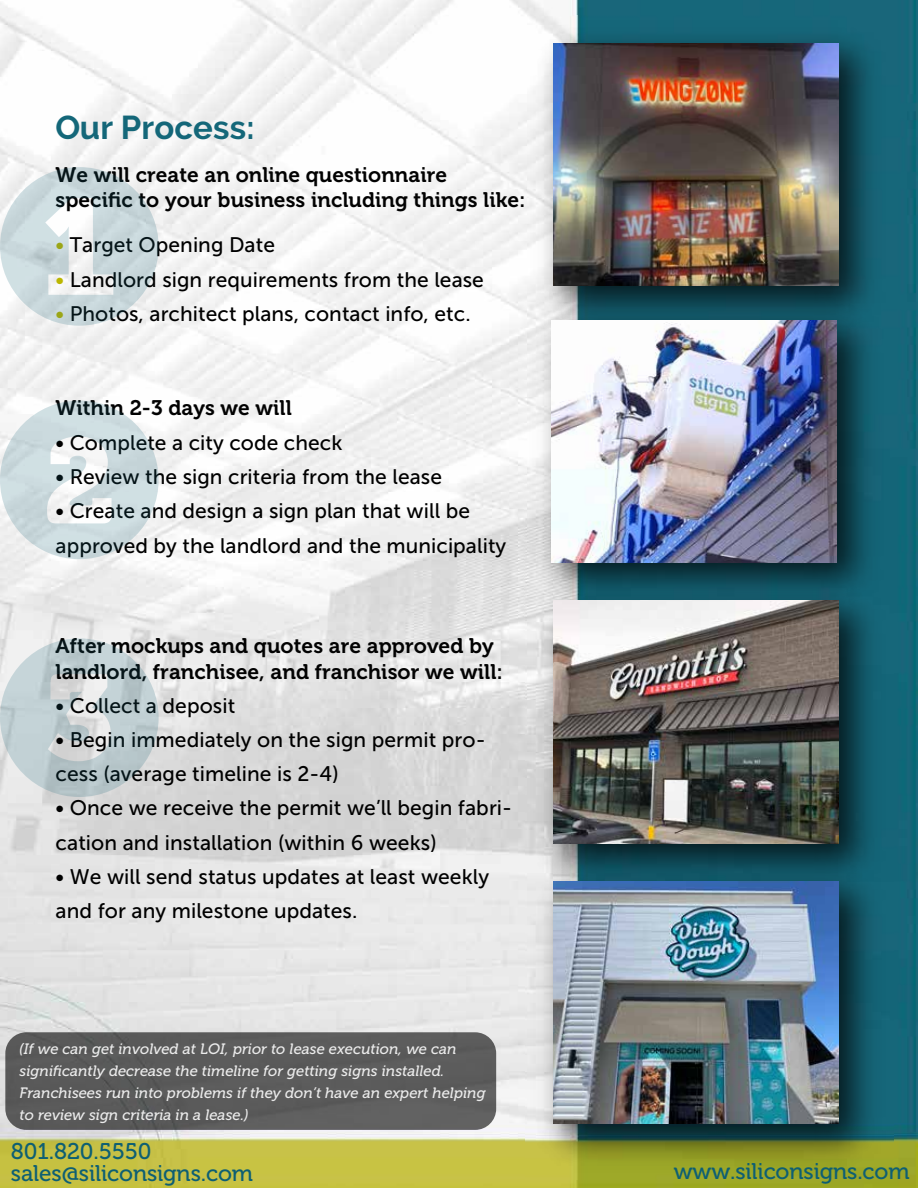
<style>
.page{position:relative;width:918px;height:1188px;background:#fff}
.page>*{position:absolute;margin:0;border:0;box-sizing:border-box;transform-origin:0 0}
.t1{font:700 33px "Raleway";letter-spacing:.005em;color:#146779}
.t2{font:22.65px/21.1px "Museo 500";letter-spacing:-.005em;color:#0e5f73}
.t3{font:21px/34.2px "Museo Sans 500";letter-spacing:.005em;color:#000}
.t4{font:21px/25.2px "Museo 700";letter-spacing:.005em;color:#020202}
.t5{font:italic 15px/22.2px "Museo 500";letter-spacing:.005em;color:#ebebeb}
.s1{color:#bbb600}
</style>
<div class="page">
<img style="left:0;top:0;width:918px;height:1188px">
<img style="left:526px;top:15px;width:367px;height:326px">
<img style="left:553px;top:43px;width:285px;height:242px">
<img style="left:524px;top:293px;width:368px;height:324px">
<img style="left:552px;top:320px;width:285px;height:242px">
<img style="left:526px;top:573px;width:367px;height:281px">
<img style="left:553px;top:601px;width:285px;height:242px">
<svg style="left:0;top:401px;width:159px;height:158px"></svg>
<svg style="left:0;top:638px;width:159px;height:159px"></svg>
<svg style="left:0;top:167px;width:159px;height:159px"></svg>
<img style="left:526px;top:854px;width:367px;height:325px">
<img style="left:553px;top:882px;width:285px;height:242px">
<div style="left:5px;top:1032px;width:491px;height:98px;background:#5b5b5b;border-radius:21px"></div>
<h1 class="t1" style="left:56px;top:109px;width:200px">Our Process:</h1>
<p class="t4" style="left:56px;top:162px;width:472px">We will create an online questionnaire specific to your business including things like:</p>
<p class="t3" style="left:56px;top:228px;width:221px"><span class="s1">•</span> Target Opening Date</p>
<p class="t3" style="left:56px;top:262px;width:430px"><span class="s1">•</span> Landlord sign requirements from the lease</p>
<p class="t3" style="left:56px;top:297px;width:417px"><span class="s1">•</span> Photos, architect plans, contact info, etc.</p>
<p class="t4" style="left:56px;top:396px;width:238px">Within 2-3 days we will</p>
<p class="t3" style="left:56px;top:426px;width:289px">• Complete a city code check</p>
<p class="t3" style="left:56px;top:460px;width:388px">• Review the sign criteria from the lease</p>
<p class="t3" style="left:56px;top:494px;width:452px">• Create and design a sign plan that will be approved by the landlord and the municipality</p>
<p class="t4" style="left:56px;top:634px;width:449px">After mockups and quotes are approved by landlord, franchisee, and franchisor we will:</p>
<p class="t3" style="left:56px;top:688px;width:181px">• Collect a deposit</p>
<p class="t3" style="left:56px;top:723px;width:432px">• Begin immediately on the sign permit pro&shy;cess (average timeline is 2-4)</p>
<p class="t3" style="left:56px;top:791px;width:458px">• Once we receive the permit we’ll begin fabri&shy;cation and installation (within 6 weeks)</p>
<p class="t3" style="left:56px;top:860px;width:435px">• We will send status updates at least weekly and for any milestone updates.</p>
<p class="t5" style="left:20px;top:1037px;width:468px">(If we can get involved at LOI, prior to lease execution, we can significantly decrease the timeline for getting signs installed.<br>Franchisees run into problems if they don’t have an expert helping to review sign criteria in a lease.)</p>
<p class="t2" style="left:11px;top:1141px;width:244px">801.820.5550 sales@siliconsigns.com</p>
<p class="t2" style="left:674px;top:1161px;width:237px">www.siliconsigns.com</p>
</div>
